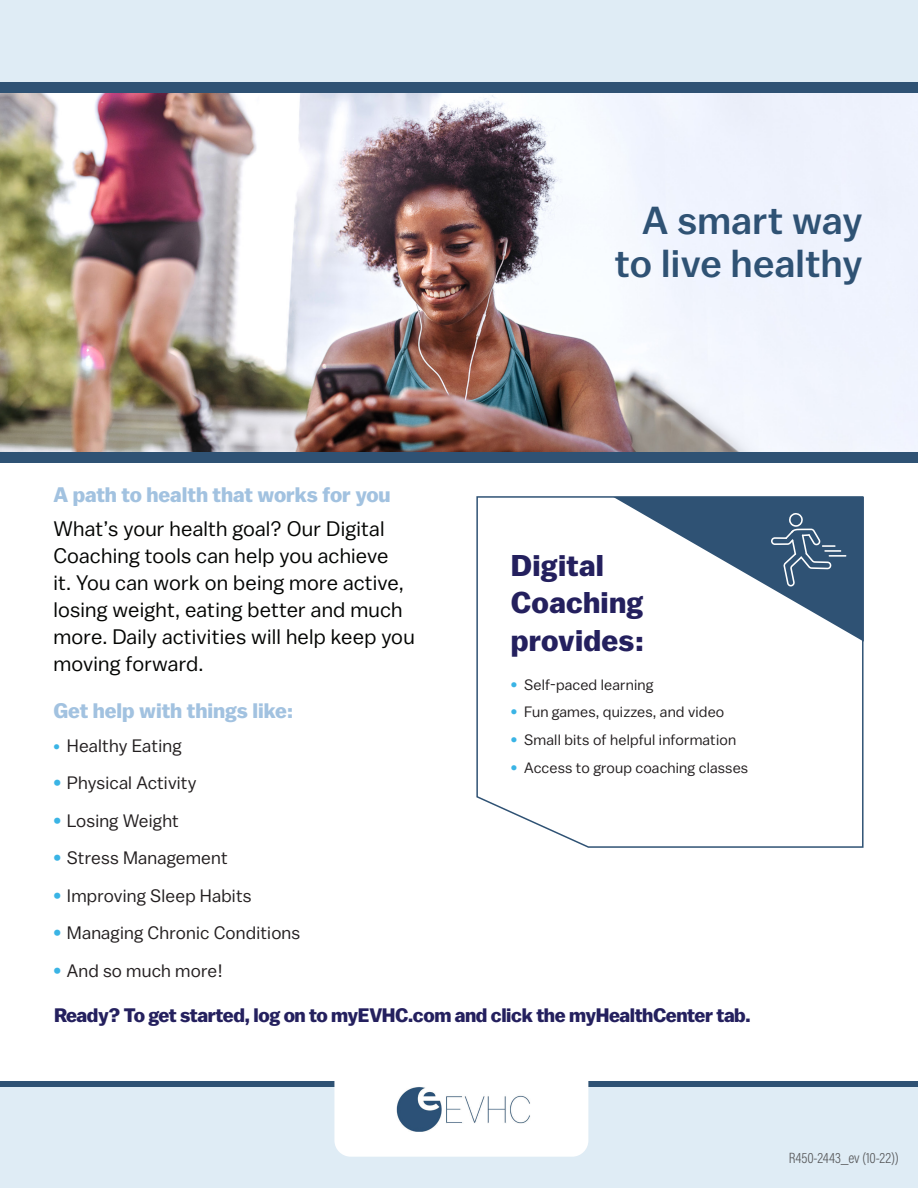
<style>
.page{position:relative;width:918px;height:1188px;background:#fff}
.page>*{position:absolute;margin:0;border:0;box-sizing:border-box;transform-origin:0 0}
.pull_quote{font:500 39px/43.8px "Balto";letter-spacing:.01em;color:#2f5274;text-align:right}
.HB_Intro_Paragraph{font:700 30px/37.5px "Balto";letter-spacing:.01em;color:#24205e}
.HB_Bullet_Copy{font:21px/27px "Balto";letter-spacing:.01em;color:#040503}
.HB_Blue_Headline{font:700 21px "Balto";color:#a2c2e0}
.t1{font:700 19.5px "Balto";letter-spacing:-.02em;color:#24205e}
.HB_Intro_Paragraph-2{font:18px "Balto";letter-spacing:.01em;color:#231f20}
.HB_Intro_Paragraph-3{font:15px "Balto";letter-spacing:.01em;color:#231f20}
.Body{font:300 15px "Acumin Pro Cond";letter-spacing:-.005em;color:#57585a}
.s1{font-weight:700;font-size:15px;color:#3ab4e5}
.s2{font-weight:700;color:#3ab4e5}
</style>
<div class="page">
<img style="left:0;top:93px;width:918px;height:359px">
<svg style="left:476px;top:496px;width:388px;height:352px"></svg>
<svg style="left:613px;top:497px;width:251px;height:145px"></svg>
<div style="left:0;top:1082px;width:918px;height:106px;background:#dfecf5"></div>
<div style="left:0;top:1081px;width:918px;height:5px;background:#2f5274"></div>
<div style="left:334px;top:1064px;width:254px;height:93px;background:#fff;border-radius:16px"></div>
<img style="left:396px;top:1087px;width:134px;height:45px">
<div style="left:0;top:0;width:918px;height:84px;background:#dfecf5"></div>
<div style="left:0;top:83px;width:918px;height:10px;background:#2f5274"></div>
<div style="left:0;top:452px;width:918px;height:10px;background:#2f5274"></div>
<p class="HB_Blue_Headline" style="left:53px;top:482px;width:339px">A path to health that works for you</p>
<p class="HB_Bullet_Copy" style="left:53px;top:514px;width:363px">What’s your health goal? Our Digital Coaching tools can help you achieve<br>it. You can work on being more active, losing weight, eating better and much more. Daily activities will help keep you moving forward.</p>
<p class="HB_Blue_Headline" style="left:53px;top:698px;width:242px">Get help with things like:</p>
<p class="HB_Intro_Paragraph-2" style="left:53px;top:734px;width:130px"><span class="s1">•</span> Healthy Eating</p>
<p class="HB_Intro_Paragraph-2" style="left:53px;top:772px;width:145px"><span class="s2">•</span> Physical Activity</p>
<p class="HB_Intro_Paragraph-2" style="left:53px;top:809px;width:127px"><span class="s2">•</span> Losing Weight</p>
<p class="HB_Intro_Paragraph-2" style="left:53px;top:847px;width:176px"><span class="s2">•</span> Stress Management</p>
<p class="HB_Intro_Paragraph-2" style="left:53px;top:884px;width:200px"><span class="s2">•</span> Improving Sleep Habits</p>
<p class="HB_Intro_Paragraph-2" style="left:53px;top:922px;width:248px"><span class="s2">•</span> Managing Chronic Conditions</p>
<p class="HB_Intro_Paragraph-2" style="left:53px;top:959px;width:171px"><span class="s2">•</span> And so much more!</p>
<p class="pull_quote" style="left:615px;top:197px;width:249px">A smart way to live healthy</p>
<p class="HB_Intro_Paragraph" style="left:511px;top:546px;width:135px">Digital<br>Coaching provides:</p>
<p class="HB_Intro_Paragraph-3" style="left:511px;top:675px;width:144px"><span class="s2">•</span> Self-paced learning</p>
<p class="HB_Intro_Paragraph-3" style="left:511px;top:703px;width:215px"><span class="s2">•</span> Fun games, quizzes, and video</p>
<p class="HB_Intro_Paragraph-3" style="left:511px;top:731px;width:227px"><span class="s2">•</span> Small bits of helpful information</p>
<p class="HB_Intro_Paragraph-3" style="left:511px;top:759px;width:239px"><span class="s2">•</span> Access to group coaching classes</p>
<p class="t1" style="left:54px;top:1004px;width:698px">Ready? To get started, log on to myEVHC.com and click the myHealthCenter tab.</p>
<p class="Body" style="left:789px;top:1148px;width:111px">R450-2443_ev (10-22))</p>
</div>
